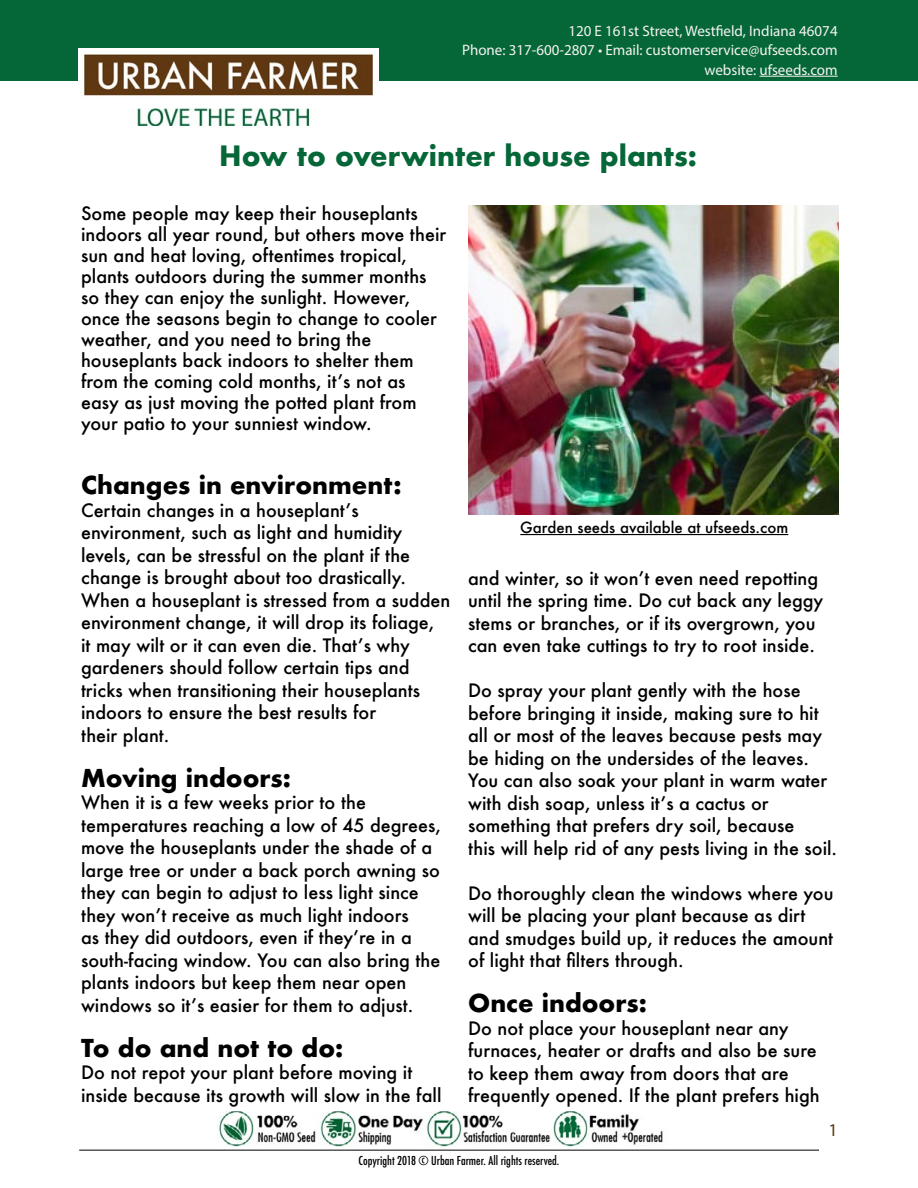
<style>
.page{position:relative;width:918px;height:1188px;background:#fff}
.page>*{position:absolute;margin:0;border:0;box-sizing:border-box;transform-origin:0 0}
.t1{font:700 27.3px "Futura";color:#056738}
.t2{font:700 24px "Futura";color:#000}
.t3{font:500 18px/22.5px "Futura";color:#000}
.t4{font:18px "Myriad Pro";color:#603812}
.t5{font:15.15px/19.5px "Myriad Pro";color:#f5f3f1;text-align:right}
.t6{font:500 15px "Futura";color:#000}
.t7{font:500 condensed 12px "Futura";color:#000}
</style>
<div class="page">
<hr style="left:79px;top:1150px;width:740px;height:1px;background:#000">
<img style="left:468px;top:205px;width:371px;height:310px">
<div style="left:0;top:0;width:918px;height:81px;background:#056738"></div>
<hr style="left:760px;top:76px;width:78px;height:1px;background:#f5f3f1">
<img style="left:219px;top:1111px;width:444px;height:36px">
<hr style="left:520px;top:534px;width:268px;height:1px;background:#000">
<img style="left:79px;top:48px;width:300px;height:77px">
<p class="t5" style="left:462px;top:21px;width:377px">120 E 161st Street, Westfield, Indiana 46074<br>Phone: 317-600-2807 • Email: customerservice@ufseeds.com website: ufseeds.com</p>
<h1 class="t1" style="left:219px;top:136px;width:479px">How to overwinter house plants:</h1>
<p class="t3" style="left:81px;top:202px;width:367px;line-height:21px">Some people may keep their houseplants indoors all year round, but others move their sun and heat loving, oftentimes tropical, plants outdoors during the summer months so they can enjoy the sunlight. However, once the seasons begin to change to cooler weather, and you need to bring the houseplants back indoors to shelter them from the coming cold months, it’s not as easy as just moving the potted plant from your patio to your sunniest window.</p>
<h2 class="t2" style="left:81px;top:468px;width:322px">Changes in environment:</h2>
<p class="t3" style="left:81px;top:499px;width:371px">Certain changes in a houseplant’s environment, such as light and humidity levels, can be stressful on the plant if the change is brought about too drastically.<br>When a houseplant is stressed from a sudden environment change, it will drop its foliage,<br>it may wilt or it can even die. That’s why gardeners should follow certain tips and tricks when transitioning their houseplants indoors to ensure the best results for<br>their plant.</p>
<h2 class="t2" style="left:81px;top:760px;width:211px">Moving indoors:</h2>
<p class="t3" style="left:81px;top:791px;width:361px">When it is a few weeks prior to the temperatures reaching a low of 45 degrees, move the houseplants under the shade of a large tree or under a back porch awning so they can begin to adjust to less light since they won’t receive as much light indoors<br>as they did outdoors, even if they’re in a south-facing window. You can also bring the plants indoors but keep them near open windows so it’s easier for them to adjust.</p>
<h2 class="t2" style="left:81px;top:1030px;width:264px">To do and not to do:</h2>
<p class="t3" style="left:81px;top:1061px;width:362px">Do not repot your plant before moving it inside because its growth will slow in the fall</p>
<p class="t6" style="left:520px;top:517px;width:270px">Garden seeds available at ufseeds.com</p>
<p class="t3" style="left:468px;top:567px;width:357px">and winter, so it won’t even need repotting until the spring time. Do cut back any leggy stems or branches, or if its overgrown, you can even take cuttings to try to root inside.</p>
<p class="t3" style="left:468px;top:679px;width:371px">Do spray your plant gently with the hose before bringing it inside, making sure to hit all or most of the leaves because pests may be hiding on the undersides of the leaves.<br>You can also soak your plant in warm water with dish soap, unless it’s a cactus or something that prefers dry soil, because<br>this will help rid of any pests living in the soil.</p>
<p class="t3" style="left:468px;top:882px;width:367px">Do thoroughly clean the windows where you will be placing your plant because as dirt and smudges build up, it reduces the amount of light that filters through.</p>
<h2 class="t2" style="left:468px;top:986px;width:180px">Once indoors:</h2>
<p class="t3" style="left:468px;top:1017px;width:353px">Do not place your houseplant near any furnaces, heater or drafts and also be sure to keep them away from doors that are frequently opened. If the plant prefers high</p>
<p class="t4" style="left:828px;top:1119px;width:11px">1</p>
<p class="t7" style="left:359px;top:1153px;width:202px">Copyright 2018 © Urban Farmer. All rights reserved.</p>
</div>
